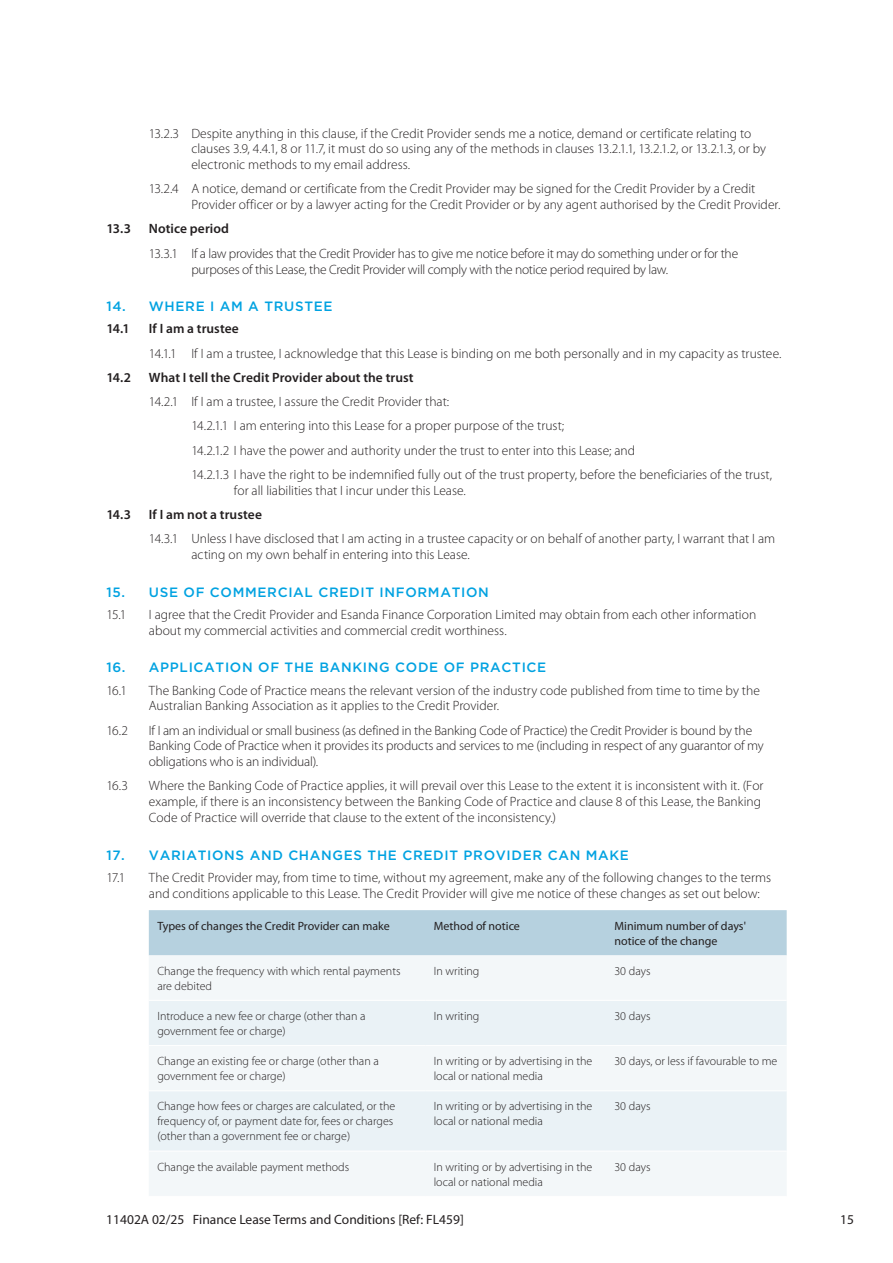
<style>
.page{position:relative;width:893px;height:1263px;background:#fff}
.page>*{position:absolute;margin:0;border:0;box-sizing:border-box;transform-origin:0 0}
.t1{font:300 13.5px/15.8px "Myriad Pro";color:#231f20}
.t2{font:300 13.5px/15.8px "Myriad Pro";letter-spacing:-.02em;color:#231f20}
.t3{font:500 13.5px "Gotham";letter-spacing:.05em;color:#00a2e1}
.t4{font:600 13.5px "Myriad Pro";letter-spacing:.005em;color:#231f20}
.t5{font:13.5px "Myriad Pro";color:#231f20}
.t6{font:300 12px/15px "Myriad Pro";color:#231f20}
.t7{font:12px/15px "Myriad Pro";color:#231f20}
</style>
<div class="page">
<div style="left:149px;top:910px;width:638px;height:45px;background:#b6d1df"></div>
<div style="left:149px;top:955px;width:638px;height:241px;background:#f3f7f9"></div>
<svg style="left:149px;top:1001px;width:638px;height:150px;fill:#eaf2f6"></svg>
<hr style="left:149px;top:1000px;width:276px;height:1px;background:#fff">
<hr style="left:425px;top:1000px;width:181px;height:1px;background:#fff">
<hr style="left:606px;top:1000px;width:181px;height:1px;background:#fff">
<hr style="left:149px;top:1045px;width:276px;height:1px;background:#fff">
<hr style="left:425px;top:1045px;width:181px;height:1px;background:#fff">
<hr style="left:606px;top:1045px;width:181px;height:1px;background:#fff">
<hr style="left:149px;top:1090px;width:276px;height:1px;background:#fff">
<hr style="left:425px;top:1090px;width:181px;height:1px;background:#fff">
<hr style="left:606px;top:1090px;width:181px;height:1px;background:#fff">
<hr style="left:149px;top:1151px;width:276px;height:1px;background:#fff">
<hr style="left:425px;top:1151px;width:181px;height:1px;background:#fff">
<hr style="left:606px;top:1151px;width:181px;height:1px;background:#fff">
<p class="t1" style="left:191px;top:126px;width:576px;text-indent:-43px">13.2.3 Despite anything in this clause, if the Credit Provider sends me a notice, demand or certificate relating to clauses 3.9, 4.4.1, 8 or 11.7, it must do so using any of the methods in clauses 13.2.1.1, 13.2.1.2, or 13.2.1.3, or by electronic methods to my email address.</p>
<p class="t1" style="left:191px;top:181px;width:590px;text-indent:-43px">13.2.4 A notice, demand or certificate from the Credit Provider may be signed for the Credit Provider by a Credit<br>Provider officer or by a lawyer acting for the Credit Provider or by any agent authorised by the Credit Provider.</p>
<p class="t4" style="left:106px;top:220px;width:26px">13.3</p>
<p class="t4" style="left:149px;top:220px;width:82px">Notice period</p>
<p class="t2" style="left:191px;top:246px;width:548px;text-indent:-43px">13.3.1 If a law provides that the Credit Provider has to give me notice before it may do something under or for the purposes of this Lease, the Credit Provider will comply with the notice period required by law.</p>
<p class="t3" style="left:106px;top:299px;width:228px">14. WHERE I AM A TRUSTEE</p>
<p class="t4" style="left:106px;top:320px;width:25px">14.1</p>
<p class="t4" style="left:149px;top:320px;width:92px">If I am a trustee</p>
<p class="t1" style="left:149px;top:345px;width:634px">14.1.1 If I am a trustee, I acknowledge that this Lease is binding on me both personally and in my capacity as trustee.</p>
<p class="t4" style="left:106px;top:369px;width:26px">14.2</p>
<p class="t4" style="left:149px;top:369px;width:266px">What I tell the Credit Provider about the trust</p>
<p class="t1" style="left:191px;top:390px;width:582px;line-height:24.3px;text-indent:-43px">14.2.1 If I am a trustee, I assure the Credit Provider that:<br>14.2.1.1 I am entering into this Lease for a proper purpose of the trust;<br>14.2.1.2 I have the power and authority under the trust to enter into this Lease; and<br>14.2.1.3 I have the right to be indemnified fully out of the trust property, before the beneficiaries of the trust,</p>
<p class="t1" style="left:234px;top:483px;width:233px">for all liabilities that I incur under this Lease.</p>
<p class="t4" style="left:106px;top:506px;width:26px">14.3</p>
<p class="t4" style="left:149px;top:506px;width:115px">If I am not a trustee</p>
<p class="t1" style="left:191px;top:531px;width:585px;text-indent:-43px">14.3.1 Unless I have disclosed that I am acting in a trustee capacity or on behalf of another party, I warrant that I am acting on my own behalf in entering into this Lease.</p>
<p class="t3" style="left:106px;top:584px;width:384px">15. USE OF COMMERCIAL CREDIT INFORMATION</p>
<p class="t1" style="left:106px;top:607px;width:22px">15.1</p>
<p class="t1" style="left:149px;top:607px;width:609px">I agree that the Credit Provider and Esanda Finance Corporation Limited may obtain from each other information about my commercial activities and commercial credit worthiness.</p>
<p class="t3" style="left:106px;top:660px;width:441px">16. APPLICATION OF THE BANKING CODE OF PRACTICE</p>
<p class="t1" style="left:106px;top:682px;width:22px">16.1</p>
<p class="t1" style="left:149px;top:682px;width:613px">The Banking Code of Practice means the relevant version of the industry code published from time to time by the<br>Australian Banking Association as it applies to the Credit Provider.</p>
<p class="t1" style="left:106px;top:722px;width:23px">16.2</p>
<p class="t1" style="left:149px;top:722px;width:616px">If I am an individual or small business (as defined in the Banking Code of Practice) the Credit Provider is bound by the<br>Banking Code of Practice when it provides its products and services to me (including in respect of any guarantor of my obligations who is an individual).</p>
<p class="t1" style="left:106px;top:778px;width:23px">16.3</p>
<p class="t1" style="left:149px;top:778px;width:616px">Where the Banking Code of Practice applies, it will prevail over this Lease to the extent it is inconsistent with it. (For example, if there is an inconsistency between the Banking Code of Practice and clause 8 of this Lease, the Banking<br>Code of Practice will override that clause to the extent of the inconsistency.)</p>
<p class="t3" style="left:106px;top:847px;width:524px">17. VARIATIONS AND CHANGES THE CREDIT PROVIDER CAN MAKE</p>
<p class="t1" style="left:106px;top:870px;width:20px">17.1</p>
<p class="t1" style="left:149px;top:870px;width:624px">The Credit Provider may, from time to time, without my agreement, make any of the following changes to the terms and conditions applicable to this Lease. The Credit Provider will give me notice of these changes as set out below:</p>
<p class="t7" style="left:157px;top:918px;width:234px">Types of changes the Credit Provider can make</p>
<p class="t7" style="left:434px;top:918px;width:88px">Method of notice</p>
<p class="t7" style="left:614px;top:918px;width:133px">Minimum number of days' notice of the change</p>
<p class="t6" style="left:157px;top:963px;width:245px">Change the frequency with which rental payments are debited</p>
<p class="t6" style="left:434px;top:963px;width:47px">In writing</p>
<p class="t6" style="left:614px;top:963px;width:37px">30 days</p>
<p class="t6" style="left:157px;top:1009px;width:210px">Introduce a new fee or charge (other than a government fee or charge)</p>
<p class="t6" style="left:434px;top:1009px;width:47px">In writing</p>
<p class="t6" style="left:614px;top:1009px;width:37px">30 days</p>
<p class="t6" style="left:157px;top:1054px;width:223px">Change an existing fee or charge (other than a government fee or charge)</p>
<p class="t6" style="left:434px;top:1054px;width:160px">In writing or by advertising in the local or national media</p>
<p class="t6" style="left:614px;top:1054px;width:164px">30 days, or less if favourable to me</p>
<p class="t6" style="left:157px;top:1099px;width:239px">Change how fees or charges are calculated, or the frequency of, or payment date for, fees or charges (other than a government fee or charge)</p>
<p class="t6" style="left:434px;top:1099px;width:160px">In writing or by advertising in the local or national media</p>
<p class="t6" style="left:614px;top:1099px;width:37px">30 days</p>
<p class="t6" style="left:157px;top:1159px;width:193px">Change the available payment methods</p>
<p class="t6" style="left:434px;top:1159px;width:160px">In writing or by advertising in the local or national media</p>
<p class="t6" style="left:614px;top:1159px;width:37px">30 days</p>
<p class="t5" style="left:106px;top:1211px;width:359px">11402A 02/25 Finance Lease Terms and Conditions [Ref: FL459]</p>
<p class="t5" style="left:840px;top:1211px;width:15px">15</p>
</div>
